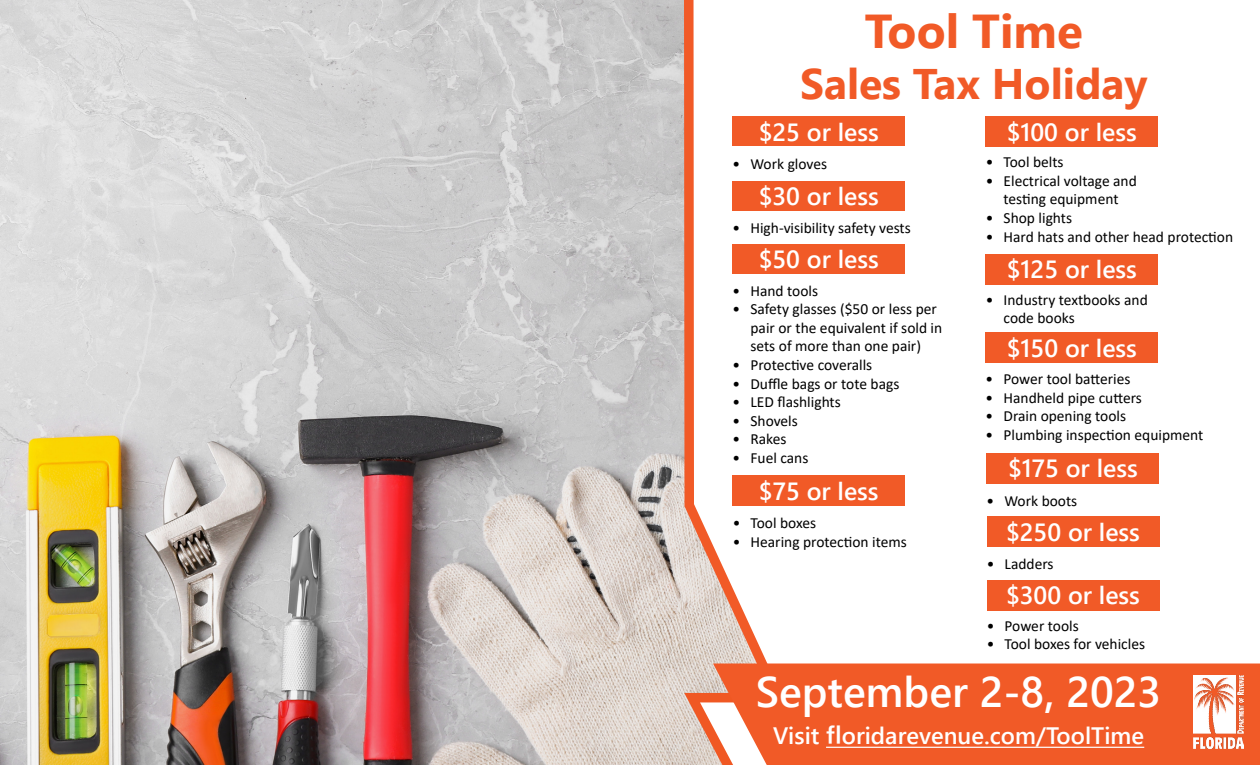
<style>
.page{position:relative;width:1260px;height:765px;background:#fff}
.page>*{position:absolute;margin:0;border:0;box-sizing:border-box;transform-origin:0 0}
.t1{font:700 47.5px "Nirmala UI";color:#f15a27}
.t2{font:700 42.75px "Yu Gothic UI";color:#fff}
.t3{font:700 42.75px "Nirmala UI";color:#f15a27}
.t4{font:700 24.88px "Yu Gothic UI";color:#fff}
.t5{font:700 23.75px "Yu Gothic UI";color:#fff}
.t6{font:15.5px/18.5px "Calibri";color:#000}
</style>
<div class="page">
<img style="left:0;top:0;width:679px;height:765px">
<svg style="left:679px;top:0;width:581px;height:765px"></svg>
<div style="left:713px;top:664px;width:547px;height:101px;background:#f15a27"></div>
<hr style="left:826px;top:747px;width:318px;height:1px;background:#fff">
<img style="left:1193px;top:675px;width:51px;height:74px">
<div style="left:733px;top:117px;width:172px;height:29px;background:#f15a27"></div>
<div style="left:733px;top:244px;width:172px;height:29px;background:#f15a27"></div>
<div style="left:733px;top:476px;width:172px;height:30px;background:#f15a27"></div>
<div style="left:986px;top:117px;width:172px;height:30px;background:#f15a27"></div>
<div style="left:986px;top:254px;width:172px;height:30px;background:#f15a27"></div>
<div style="left:986px;top:333px;width:172px;height:30px;background:#f15a27"></div>
<div style="left:987px;top:453px;width:172px;height:30px;background:#f15a27"></div>
<div style="left:987px;top:580px;width:172px;height:30px;background:#f15a27"></div>
<div style="left:733px;top:181px;width:172px;height:30px;background:#f15a27"></div>
<div style="left:987px;top:517px;width:172px;height:30px;background:#f15a27"></div>
<h1 class="t1" style="left:865px;top:-8px;width:220px">Tool Time</h1>
<h2 class="t3" style="left:800px;top:49px;width:349px">Sales Tax Holiday</h2>
<h3 class="t4" style="left:759px;top:117px;width:122px">$25 or less</h3>
<p class="t6" style="left:733px;top:154px;width:96px">• Work gloves</p>
<h3 class="t4" style="left:759px;top:182px;width:122px">$30 or less</h3>
<p class="t6" style="left:733px;top:218px;width:180px">• High-visibility safety vests</p>
<h3 class="t4" style="left:759px;top:245px;width:122px">$50 or less</h3>
<p class="t6" style="left:733px;top:281px;width:87px">• Hand tools</p>
<p class="t6" style="left:750px;top:300px;width:193px;text-indent:-18px">• Safety glasses ($50 or less per pair or the equivalent if sold in sets of more than one pair)</p>
<p class="t6" style="left:733px;top:355px;width:141px">• Protective coveralls</p>
<p class="t6" style="left:733px;top:374px;width:168px">• Duffle bags or tote bags</p>
<p class="t6" style="left:733px;top:392px;width:110px">• LED flashlights</p>
<p class="t6" style="left:733px;top:411px;width:67px">• Shovels</p>
<p class="t6" style="left:733px;top:430px;width:55px">• Rakes</p>
<p class="t6" style="left:733px;top:448px;width:77px">• Fuel cans</p>
<h3 class="t4" style="left:759px;top:477px;width:121px">$75 or less</h3>
<p class="t6" style="left:733px;top:513px;width:85px">• Tool boxes</p>
<p class="t6" style="left:733px;top:532px;width:176px">• Hearing protection items</p>
<h3 class="t4" style="left:1007px;top:118px;width:132px">$100 or less</h3>
<p class="t6" style="left:986px;top:153px;width:79px">• Tool belts</p>
<p class="t6" style="left:986px;top:171px;width:153px;text-align:center">• Electrical voltage and testing equipment</p>
<p class="t6" style="left:986px;top:208px;width:88px">• Shop lights</p>
<p class="t6" style="left:986px;top:227px;width:249px">• Hard hats and other head protection</p>
<h3 class="t4" style="left:1007px;top:255px;width:132px">$125 or less</h3>
<p class="t6" style="left:1004px;top:290px;width:146px;text-indent:-18px">• Industry textbooks and code books</p>
<h3 class="t4" style="left:1007px;top:334px;width:132px">$150 or less</h3>
<p class="t6" style="left:986px;top:369px;width:146px">• Power tool batteries</p>
<p class="t6" style="left:986px;top:388px;width:158px">• Handheld pipe cutters</p>
<p class="t6" style="left:986px;top:407px;width:142px">• Drain opening tools</p>
<p class="t6" style="left:986px;top:425px;width:219px">• Plumbing inspection equipment</p>
<h3 class="t4" style="left:1008px;top:454px;width:131px">$175 or less</h3>
<p class="t6" style="left:987px;top:491px;width:92px">• Work boots</p>
<h3 class="t4" style="left:1006px;top:518px;width:135px">$250 or less</h3>
<p class="t6" style="left:987px;top:554px;width:68px">• Ladders</p>
<h3 class="t4" style="left:1006px;top:581px;width:135px">$300 or less</h3>
<p class="t6" style="left:987px;top:616px;width:94px">• Power tools</p>
<p class="t6" style="left:987px;top:635px;width:160px">• Tool boxes for vehicles</p>
<h2 class="t2" style="left:756px;top:667px;width:407px">September 2-8, 2023</h2>
<h3 class="t5" style="left:773px;top:722px;width:373px">Visit floridarevenue.com/ToolTime</h3>
</div>
